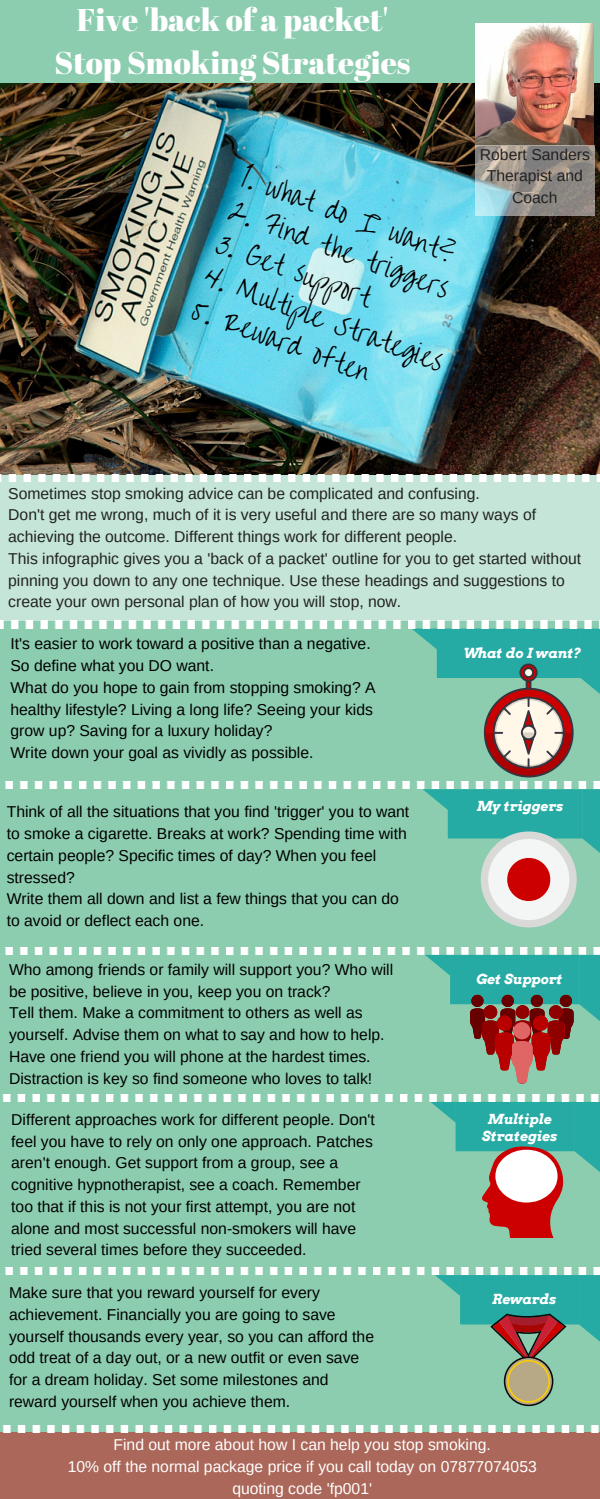
<style>
.page{position:relative;width:600px;height:1499px;background:#8ccdb0}
.page>*{position:absolute;margin:0;border:0;box-sizing:border-box;transform-origin:0 0}
.t1{font:31.4px/43.5px "Abril Fatface";color:#fff;text-align:center}
.t2{font:25.5px "Overthe Rainbow";color:#000}
.t3{font:15.7px/21.8px "Arimo";color:#000}
.t4{font:15.7px/21.8px "Arimo";color:#222}
.t5{font:15.7px/21.8px "Arimo";color:#fff;text-align:center}
.t6{font:italic 700 13.9px/16.5px "Arvo";color:#fff;text-align:center}
.t7{font:italic 700 13.8px "Arvo";color:#fff}
</style>
<div class="page">
<img style="left:0;top:84px;width:600px;height:390px">
<svg style="left:5px;top:781px;width:595px;height:8px"></svg>
<svg style="left:5px;top:947px;width:595px;height:7px"></svg>
<svg style="left:5px;top:1267px;width:595px;height:8px"></svg>
<svg style="left:2px;top:1094px;width:598px;height:8px"></svg>
<svg style="left:425px;top:955px;width:175px;height:128px"></svg>
<div style="left:513px;top:1022px;width:17px;height:17px;background:#e06666;border-radius:50%"></div>
<svg style="left:0;top:621px;width:600px;height:7px"></svg>
<svg style="left:412px;top:629px;width:188px;height:149px"></svg>
<svg style="left:423px;top:789px;width:177px;height:138px"></svg>
<svg style="left:435px;top:1275px;width:165px;height:131px"></svg>
<svg style="left:431px;top:1102px;width:169px;height:136px"></svg>
<div style="left:0;top:475px;width:600px;height:146px;background:#c4e5d7"></div>
<div style="left:0;top:1432px;width:600px;height:67px;background:#ab6759"></div>
<svg style="left:0;top:475px;width:600px;height:7px"></svg>
<svg style="left:2px;top:1426px;width:597px;height:7px"></svg>
<img style="left:476px;top:24px;width:118px;height:121px">
<svg style="left:475px;top:145px;width:120px;height:71px;background:#989995"></svg>
<h1 class="t1" style="left:55px;top:-3px;width:358px">Five 'back of a packet'<br>Stop Smoking Strategies</h1>
<h2 class="t2" style="left:247px;top:164px;width:227px;rotate:20deg">1. what do I want?</h2>
<h2 class="t2" style="left:235px;top:197px;width:234px;rotate:20deg">2. Find the triggers</h2>
<h2 class="t2" style="left:223px;top:230px;width:164px;rotate:20deg">3. Get support</h2>
<h2 class="t2" style="left:210px;top:263px;width:253px;rotate:20deg">4. Multiple Strategies</h2>
<h2 class="t2" style="left:198px;top:296px;width:189px;rotate:20deg">5. Reward often</h2>
<p class="t4" style="left:480px;top:143px;width:112px;text-align:center">Robert Sanders<br>Therapist and<br>Coach</p>
<p class="t4" style="left:8px;top:482px;width:574px">Sometimes stop smoking advice can be complicated and confusing.<br>Don't get me wrong, much of it is very useful and there are so many ways of achieving the outcome. Different things work for different people.<br>This infographic gives you a 'back of a packet' outline for you to get started without pinning you down to any one technique. Use these headings and suggestions to create your own personal plan of how you will stop, now.</p>
<p class="t3" style="left:10px;top:633px;width:367px">It's easier to work toward a positive than a negative.<br>So define what you DO want.<br>What do you hope to gain from stopping smoking? A healthy lifestyle? Living a long life? Seeing your kids grow up? Saving for a luxury holiday?<br>Write down your goal as vividly as possible.</p>
<p class="t6" style="left:464px;top:644px;width:118px">What do I want?</p>
<p class="t7" style="left:476px;top:798px;width:88px">My triggers</p>
<p class="t3" style="left:7px;top:801px;width:404px">Think of all the situations that you find 'trigger' you to want to smoke a cigarette. Breaks at work? Spending time with certain people? Specific times of day? When you feel stressed?<br>Write them all down and list a few things that you can do to avoid or deflect each one.</p>
<p class="t3" style="left:9px;top:958px;width:386px">Who among friends or family will support you? Who will be positive, believe in you, keep you on track?<br>Tell them. Make a commitment to others as well as yourself. Advise them on what to say and how to help.<br>Have one friend you will phone at the hardest times.<br>Distraction is key so find someone who loves to talk!</p>
<p class="t3" style="left:11px;top:1108px;width:365px">Different approaches work for different people. Don't feel you have to rely on only one approach. Patches aren't enough. Get support from a group, see a cognitive hypnotherapist, see a coach. Remember too that if this is not your first attempt, you are not alone and most successful non-smokers will have tried several times before they succeeded.</p>
<p class="t3" style="left:9px;top:1282px;width:367px">Make sure that you reward yourself for every achievement. Financially you are going to save yourself thousands every year, so you can afford the odd treat of a day out, or a new outfit or even save for a dream holiday. Set some milestones and reward yourself when you achieve them.</p>
<p class="t6" style="left:476px;top:971px;width:88px">Get Support</p>
<p class="t6" style="left:482px;top:1111px;width:76px">Multiple<br>Strategies</p>
<p class="t6" style="left:492px;top:1291px;width:65px">Rewards</p>
<p class="t5" style="left:68px;top:1434px;width:471px">Find out more about how I can help you stop smoking.<br>10% off the normal package price if you call today on 07877074053 quoting code 'fp001'</p>
</div>
